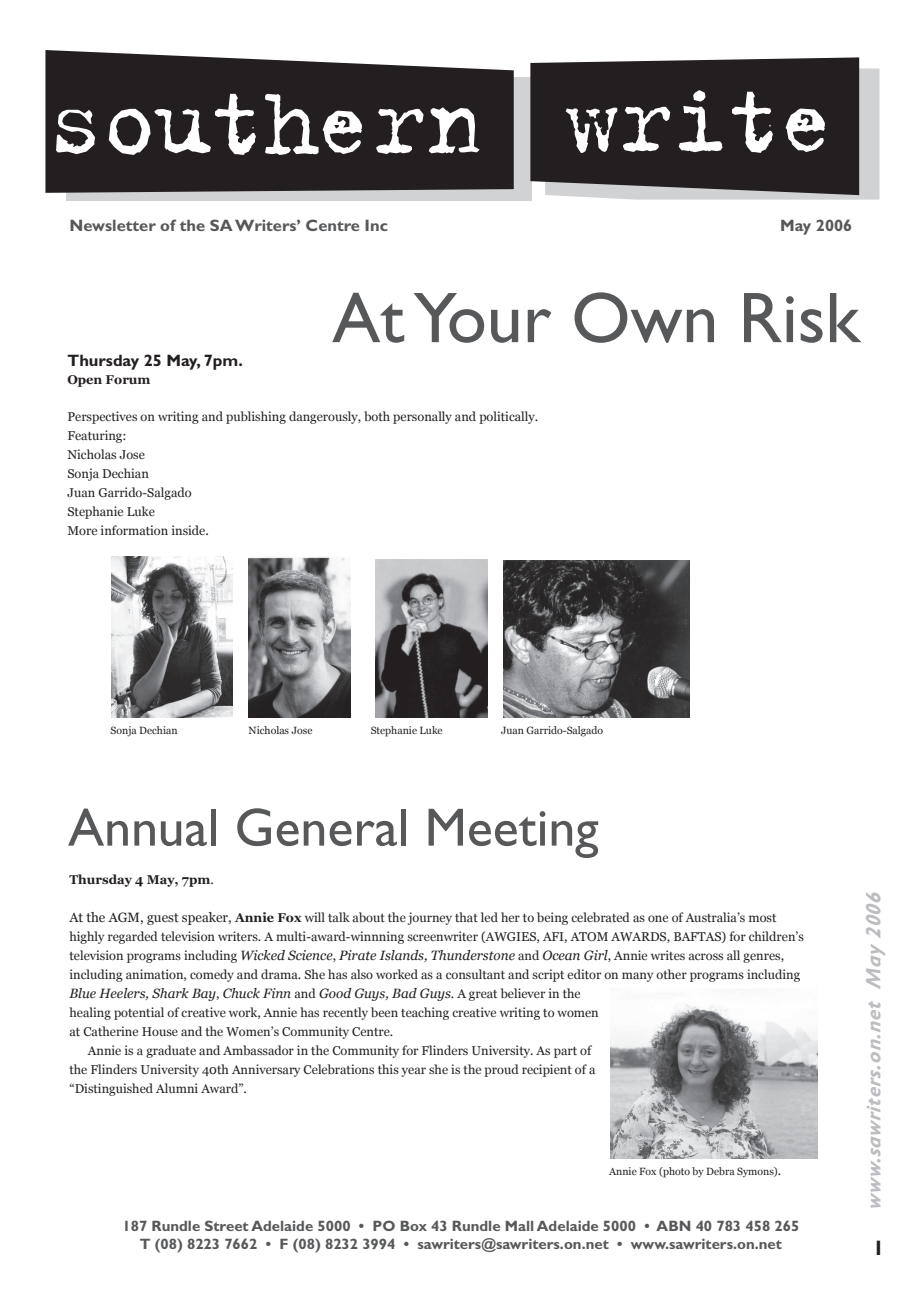
<style>
.page{position:relative;width:919px;height:1289px;background:#fff}
.page>*{position:absolute;margin:0;border:0;box-sizing:border-box;transform-origin:0 0}
.t1{font:72px "Gill Sans";color:#57585a}
.t2{font:54px "Gill Sans";color:#57585a}
.t3{font:italic 700 21px "Gill Sans";color:#bcbdc0}
.t4{font:700 21px "Gill Sans";color:#231f20}
.t5{font:700 16.5px "Gill Sans";color:#57585a}
.t6{font:700 16.5px "Gill Sans";color:#231f20}
.t7{font:700 15px/18px "Gill Sans";color:#57585a;text-align:center}
.t8{font:italic 13.5px "Georgia";color:#231f20}
.t9{font:12.75px/19px "Georgia";color:#231f20}
.t10{font:700 12.75px "Georgia";color:#231f20}
.t11{font:10.5px "Georgia";color:#231f20}
.s1{font-style:italic;font-size:13.5px}
.s2{font-weight:400}
.s3{font-size:13.5px}
.s4{font-weight:700}
.s5{font-style:normal;font-size:12.75px}
.s6{font-size:12.75px}
</style>
<div class="page">
<div style="left:66px;top:77px;width:465px;height:123px;background:#d1d2d4"></div>
<svg style="left:45px;top:50px;width:468px;height:143px;background:#3d3a3b"></svg>
<svg style="left:56px;top:110px;width:39px;height:44px;background:#838081"></svg>
<svg style="left:109px;top:94px;width:147px;height:61px;background:#656262"></svg>
<svg style="left:265px;top:94px;width:97px;height:61px;background:#6c696a"></svg>
<svg style="left:376px;top:107px;width:103px;height:47px;background:#737071"></svg>
<svg style="left:530px;top:57px;width:349px;height:143px;background:#535051"></svg>
<img style="left:610px;top:1003px;width:207px;height:155px">
<img style="left:249px;top:557px;width:101px;height:160px">
<img style="left:375px;top:559px;width:112px;height:158px">
<img style="left:503px;top:560px;width:186px;height:157px">
<img style="left:112px;top:557px;width:120px;height:160px">
<p class="t5" style="left:69px;top:216px;width:320px">Newsletter of the SA Writers’ Centre Inc</p>
<p class="t5" style="left:780px;top:216px;width:74px">May 2006</p>
<h1 class="t1" style="left:332px;top:276px;width:529px">At Your Own Risk</h1>
<p class="t6" style="left:67px;top:350px;width:177px">Thursday 25 May, 7pm.</p>
<p class="t10" style="left:67px;top:372px;width:85px">Open Forum</p>
<p class="t9" style="left:67px;top:407px;width:472px">Perspectives on writing and publishing dangerously, both personally and politically.<br>Featuring:<br>Nicholas Jose<br>Sonja Dechian<br>Juan Garrido-Salgado<br>Stephanie Luke<br>More information inside<span class="s1">.</span></p>
<p class="t11" style="left:111px;top:724px;width:69px">Sonja Dechian</p>
<p class="t11" style="left:249px;top:724px;width:65px">Nicholas Jose</p>
<p class="t11" style="left:370px;top:724px;width:73px">Stephanie Luke</p>
<p class="t11" style="left:501px;top:724px;width:104px">Juan Garrido-Salgado</p>
<h2 class="t2" style="left:68px;top:796px;width:532px">Annual General Meeting</h2>
<p class="t10" style="left:69px;top:872px;width:146px">Thursday 4 May, 7pm<span class="s2">.</span></p>
<p class="t9" style="left:69px;top:907px;width:736px"><span class="s3">At the AGM, guest speaker,</span> <span class="s4">Annie Fox</span> will talk about the journey that led her to being celebrated as one of Australia’s most highly regarded television writers. A multi-award-winnning screenwriter (AWGIES, AFI, ATOM AWARDS, BAFTAS) for children’s television programs including <span class="s1">Wicked Science</span>, <span class="s1">Pirate Islands, Thunderstone</span> and <span class="s1">Ocean Girl</span>, Annie writes across all genres, including animation, comedy and drama. She has also worked as a consultant and script editor on many other programs including</p>
<p class="t8" style="left:69px;top:985px;width:512px">Blue Heelers, Shark Bay<span class="s5">,</span> Chuck Finn <span class="s5">and</span> Good Guys, Bad Guys<span class="s5">. A great believer in the</span></p>
<p class="t9" style="left:69px;top:1003px;width:531px">healing potential of creative work, Annie has recently been teaching creative writing to women at Catherine House and the Women’s Community Centre.</p>
<p class="t9" style="left:69px;top:1041px;width:527px;text-indent:18px">Annie is a graduate and Ambassador in the Community for Flinders University. As part of the Flinders University 40th Anniversary Celebrations this year she is the proud recipient of a “Distinguished Alumni Award”.</p>
<p class="t11" style="left:609px;top:1165px;width:174px">Annie Fox (photo by Debra Symons)<span class="s6">.</span></p>
<p class="t7" style="left:122px;top:1216px;width:678px">187 Rundle Street Adelaide 5000 • PO Box 43 Rundle Mall Adelaide 5000 • ABN 40 783 458 265<br>T (08) 8223 7662 • F (08) 8232 3994 • sawriters@sawriters.on.net • www.sawriters.on.net</p>
<h3 class="t3" style="left:861px;top:1209px;width:322px;rotate:-90deg">www.sawriters.on.net May 2006</h3>
<h3 class="t4" style="left:872px;top:1235px;width:13px">1</h3>
</div>
